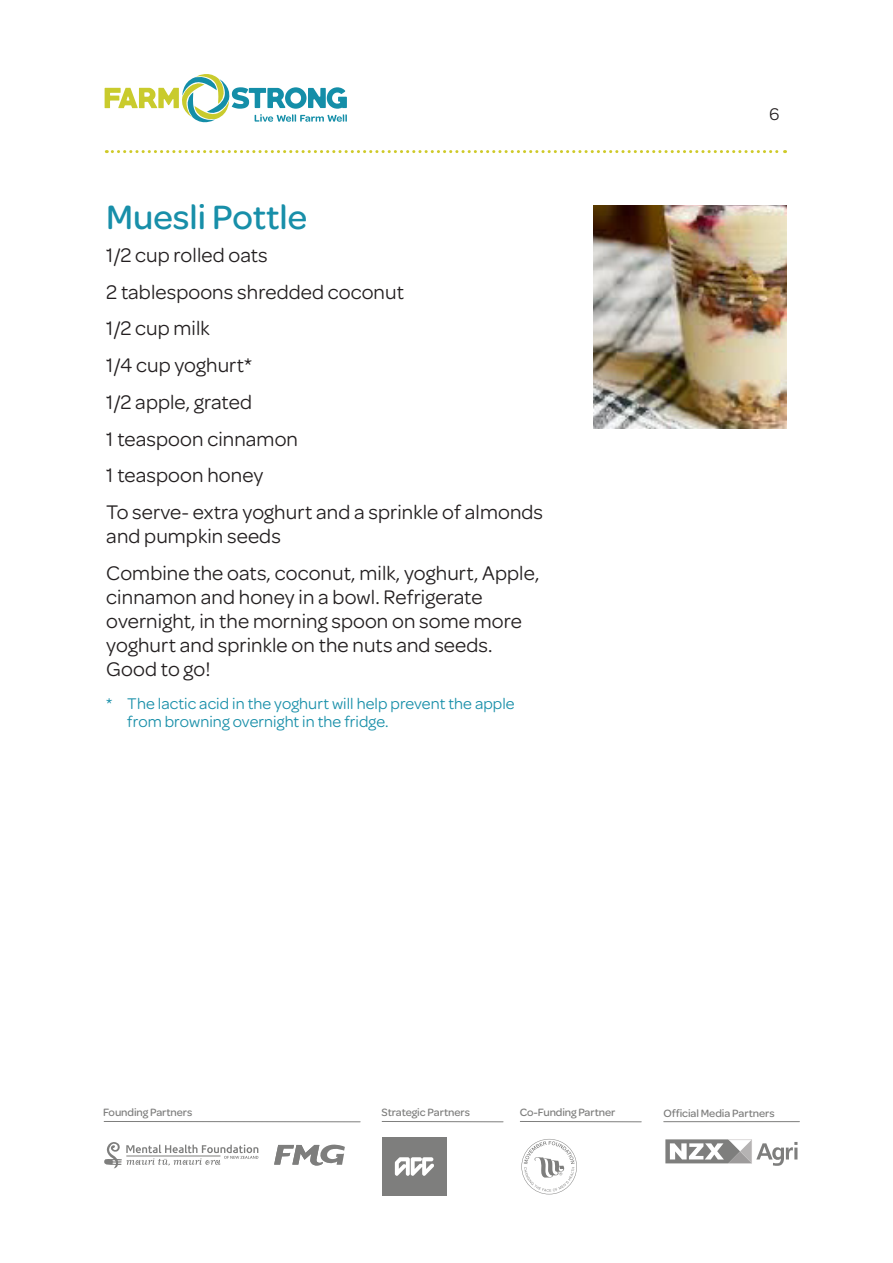
<style>
.page{position:relative;width:893px;height:1263px;background:#fff}
.page>*{position:absolute;margin:0;border:0;box-sizing:border-box;transform-origin:0 0}
.FS_Head_2{font:500 36px "Omnes";color:#188fa9}
.FS_Body{font:21px/24px "Omnes";letter-spacing:.005em;color:#231f20}
.t1{font:18px "Omnes";color:#231f20}
.Tip_bullet{font:16.5px/18px "Omnes";letter-spacing:.005em;color:#188fa9}
.t2{font:500 11.25px "Omnes";letter-spacing:-.005em;color:#7e7e7d}
</style>
<div class="page">
<svg style="left:106px;top:150px;width:679px;height:3px"></svg>
<svg style="left:105px;top:74px;width:242px;height:49px"></svg>
<svg style="left:274px;top:1144px;width:71px;height:21px"></svg>
<svg style="left:104px;top:1142px;width:154px;height:26px"></svg>
<hr style="left:104px;top:1121px;width:256px;height:1px;background:#7e7e7d">
<div style="left:382px;top:1137px;width:65px;height:59px;background:#7e7e7d"></div>
<svg style="left:395px;top:1157px;width:39px;height:19px"></svg>
<hr style="left:382px;top:1121px;width:121px;height:1px;background:#7e7e7d">
<svg style="left:521px;top:1139px;width:56px;height:55px"></svg>
<hr style="left:664px;top:1121px;width:135px;height:1px;background:#7e7e7d">
<svg style="left:665px;top:1139px;width:132px;height:27px"></svg>
<hr style="left:520px;top:1121px;width:121px;height:1px;background:#7e7e7d">
<img style="left:594px;top:205px;width:193px;height:223px">
<p class="FS_Head_2" style="left:106px;top:192px;width:202px">Muesli Pottle</p>
<p class="FS_Body" style="left:106px;top:242px;width:163px">1/2 cup rolled oats</p>
<p class="FS_Body" style="left:106px;top:278px;width:299px">2 tablespoons shredded coconut</p>
<p class="FS_Body" style="left:106px;top:315px;width:105px">1/2 cup milk</p>
<p class="FS_Body" style="left:106px;top:352px;width:147px">1/4 cup yoghurt*</p>
<p class="FS_Body" style="left:106px;top:389px;width:147px">1/2 apple, grated</p>
<p class="FS_Body" style="left:106px;top:426px;width:193px">1 teaspoon cinnamon</p>
<p class="FS_Body" style="left:106px;top:462px;width:158px">1 teaspoon honey</p>
<p class="FS_Body" style="left:106px;top:499px;width:438px">To serve- extra yoghurt and a sprinkle of almonds and pumpkin seeds</p>
<p class="FS_Body" style="left:106px;top:560px;width:435px">Combine the oats, coconut, milk, yoghurt, Apple, cinnamon and honey in a bowl. Refrigerate overnight, in the morning spoon on some more yoghurt and sprinkle on the nuts and seeds.<br>Good to go!</p>
<p class="Tip_bullet" style="left:127px;top:694px;width:389px;text-indent:-21px">* The lactic acid in the yoghurt will help prevent the apple from browning overnight in the fridge.</p>
<p class="t1" style="left:769px;top:102px;width:12px">6</p>
<p class="t2" style="left:103px;top:1104px;width:91px">Founding Partners</p>
<p class="t2" style="left:381px;top:1104px;width:90px">Strategic Partners</p>
<p class="t2" style="left:520px;top:1104px;width:97px">Co-Funding Partner</p>
<p class="t2" style="left:663px;top:1105px;width:113px">Official Media Partners</p>
</div>
